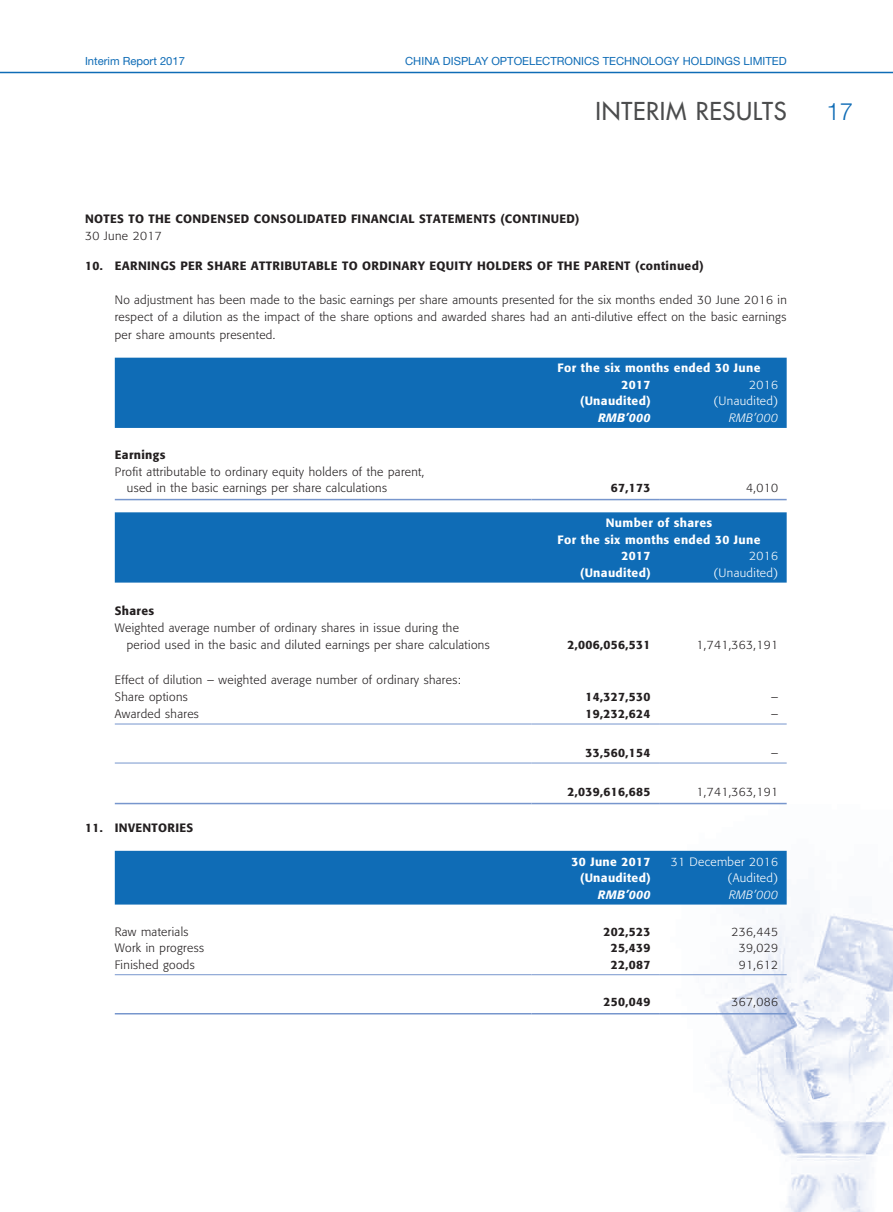
<style>
.page{position:relative;width:893px;height:1212px;background:#fff}
.page>*{position:absolute;margin:0;border:0;box-sizing:border-box;transform-origin:0 0}
.t1{font:500 24px "Futura Std";letter-spacing:.03em;color:#4b4c4d}
.t2{font:300 24px "Helvetica Neue LT Std";color:#0f6cb6}
.t3{font:300 12px/17.2px "Formata";letter-spacing:.03em;color:#231f20}
.t4{font:500 12px "Formata";letter-spacing:.03em;color:#231f20}
.t5{font:500 12px/16.5px "Formata";letter-spacing:.03em;color:#fff}
.t6{font:300 12px "Formata";letter-spacing:.03em;color:#fff}
.t7{font:italic 500 12px "Formata";letter-spacing:.03em;color:#fff}
.t8{font:italic 300 12px "Formata";letter-spacing:.03em;color:#fff}
.t9{font:11.25px "Helvetica Neue LT Std";color:#0f6cb6}
</style>
<div class="page">
<img style="left:0;top:71px;width:893px;height:1141px">
<hr style="left:0;top:72px;width:893px;height:1px;background:#0f6cb6">
<div style="left:115px;top:358px;width:672px;height:70px;background:#0f6cb6"></div>
<hr style="left:115px;top:499px;width:416px;height:1px;background:#7796cd">
<hr style="left:531px;top:499px;width:128px;height:1px;background:#7796cd">
<hr style="left:659px;top:499px;width:128px;height:1px;background:#7796cd">
<div style="left:115px;top:512px;width:672px;height:71px;background:#0f6cb6"></div>
<hr style="left:115px;top:724px;width:416px;height:1px;background:#7796cd">
<hr style="left:531px;top:724px;width:128px;height:1px;background:#7796cd">
<hr style="left:659px;top:724px;width:128px;height:1px;background:#7796cd">
<hr style="left:115px;top:763px;width:416px;height:1px;background:#7796cd">
<hr style="left:531px;top:763px;width:128px;height:1px;background:#7796cd">
<hr style="left:659px;top:763px;width:128px;height:1px;background:#7796cd">
<hr style="left:115px;top:803px;width:416px;height:1px;background:#7796cd">
<hr style="left:531px;top:803px;width:128px;height:1px;background:#7796cd">
<hr style="left:659px;top:803px;width:128px;height:1px;background:#7796cd">
<div style="left:115px;top:851px;width:672px;height:53px;background:#0f6cb6"></div>
<hr style="left:115px;top:974px;width:416px;height:1px;background:#7796cd">
<hr style="left:531px;top:974px;width:128px;height:1px;background:#7796cd">
<hr style="left:659px;top:974px;width:128px;height:1px;background:#7796cd">
<hr style="left:115px;top:1013px;width:416px;height:1px;background:#7796cd">
<hr style="left:531px;top:1013px;width:128px;height:1px;background:#7796cd">
<hr style="left:659px;top:1013px;width:128px;height:1px;background:#7796cd">
<p class="t9" style="left:85px;top:54px;width:102px">INTERIM REPORT 2017</p>
<p class="t9" style="left:405px;top:54px;width:382px">CHI NA DISPLAY OPTOELECTRONICS TECHNOLOGY HOLDI NGS LI MITED</p>
<h1 class="t1" style="left:596px;top:96px;width:193px">INTERIM RESULTS</h1>
<p class="t4" style="left:85px;top:211px;width:496px">NOTES TO THE CONDENSED CONSOLIDATED FINANCIAL STATEMENTS (CONTINUED)</p>
<p class="t3" style="left:85px;top:227px;width:78px">30 June 2017</p>
<p class="t4" style="left:85px;top:258px;width:620px">10. EARNINGS PER SHARE ATTRIBUTABLE TO ORDINARY EQUITY HOLDERS OF THE PARENT (continued)</p>
<p class="t3" style="left:115px;top:291px;width:674px;text-align:justify">No adjustment has been made to the basic earnings per share amounts presented for the six months ended 30 June 2016 in respect of a dilution as the impact of the share options and awarded shares had an anti-dilutive effect on the basic earnings per share amounts presented.</p>
<p class="t5" style="left:622px;top:360px;width:140px;text-indent:-64px">For the six months ended 30 June<br>2017</p>
<p class="t6" style="left:749px;top:378px;width:31px">2016</p>
<p class="t4" style="left:115px;top:447px;width:52px">Earnings</p>
<p class="t3" style="left:127px;top:463px;width:299px;line-height:16.5px;text-indent:-12px">Profit attributable to ordinary equity holders of the parent, used in the basic earnings per share calculations</p>
<p class="t4" style="left:115px;top:603px;width:41px">Shares</p>
<p class="t3" style="left:127px;top:619px;width:364px;text-indent:-12px">Weighted average number of ordinary shares in issue during the period used in the basic and diluted earnings per share calculations</p>
<p class="t3" style="left:115px;top:671px;width:347px">Effect of dilution – weighted average number of ordinary shares:<br>Share options</p>
<p class="t5" style="left:580px;top:393px;width:72px">(Unaudited)</p>
<p class="t6" style="left:713px;top:394px;width:66px">(Unaudited)</p>
<p class="t7" style="left:598px;top:410px;width:54px">RMB’000</p>
<p class="t8" style="left:729px;top:411px;width:51px">RMB’000</p>
<p class="t4" style="left:611px;top:481px;width:41px">67,173</p>
<p class="t3" style="left:746px;top:479px;width:33px">4,010</p>
<p class="t5" style="left:606px;top:514px;width:108px">Number of shares</p>
<p class="t5" style="left:558px;top:531px;width:204px">For the six months ended 30 June</p>
<p class="t5" style="left:622px;top:547px;width:31px">2017</p>
<p class="t6" style="left:749px;top:549px;width:31px">2016</p>
<p class="t5" style="left:580px;top:564px;width:72px">(Unaudited)</p>
<p class="t6" style="left:713px;top:565px;width:66px">(Unaudited)</p>
<p class="t4" style="left:567px;top:637px;width:85px">2,006,056,531</p>
<p class="t3" style="left:696px;top:636px;width:83px">1,741,363,191</p>
<p class="t4" style="left:585px;top:689px;width:67px">14,327,530</p>
<p class="t3" style="left:771px;top:688px;width:8px">–</p>
<p class="t3" style="left:115px;top:705px;width:86px">Awarded shares</p>
<p class="t4" style="left:585px;top:706px;width:67px">19,232,624</p>
<p class="t3" style="left:771px;top:705px;width:8px">–</p>
<p class="t4" style="left:585px;top:745px;width:67px">33,560,154</p>
<p class="t3" style="left:771px;top:744px;width:8px">–</p>
<p class="t4" style="left:567px;top:784px;width:85px">2,039,616,685</p>
<p class="t3" style="left:696px;top:783px;width:83px">1,741,363,191</p>
<p class="t4" style="left:85px;top:820px;width:110px">11. INVENTORIES</p>
<p class="t5" style="left:572px;top:853px;width:80px">30 June 2017</p>
<p class="t6" style="left:671px;top:854px;width:109px">31 December 2016</p>
<p class="t5" style="left:580px;top:869px;width:72px">(Unaudited)</p>
<p class="t6" style="left:728px;top:871px;width:52px">(Audited)</p>
<p class="t7" style="left:598px;top:887px;width:54px">RMB’000</p>
<p class="t8" style="left:729px;top:887px;width:51px">RMB’000</p>
<p class="t3" style="left:115px;top:923px;width:75px">Raw materials</p>
<p class="t4" style="left:603px;top:924px;width:49px">202,523</p>
<p class="t3" style="left:732px;top:923px;width:48px">236,445</p>
<p class="t3" style="left:115px;top:939px;width:91px">Work in progress</p>
<p class="t4" style="left:611px;top:941px;width:41px">25,439</p>
<p class="t3" style="left:739px;top:939px;width:41px">39,029</p>
<p class="t3" style="left:115px;top:956px;width:81px">Finished goods</p>
<p class="t4" style="left:611px;top:957px;width:41px">22,087</p>
<p class="t3" style="left:739px;top:956px;width:41px">91,612</p>
<p class="t4" style="left:603px;top:995px;width:49px">250,049</p>
<p class="t3" style="left:732px;top:993px;width:48px">367,086</p>
<h1 class="t2" style="left:826px;top:97px;width:28px">17</h1>
</div>
